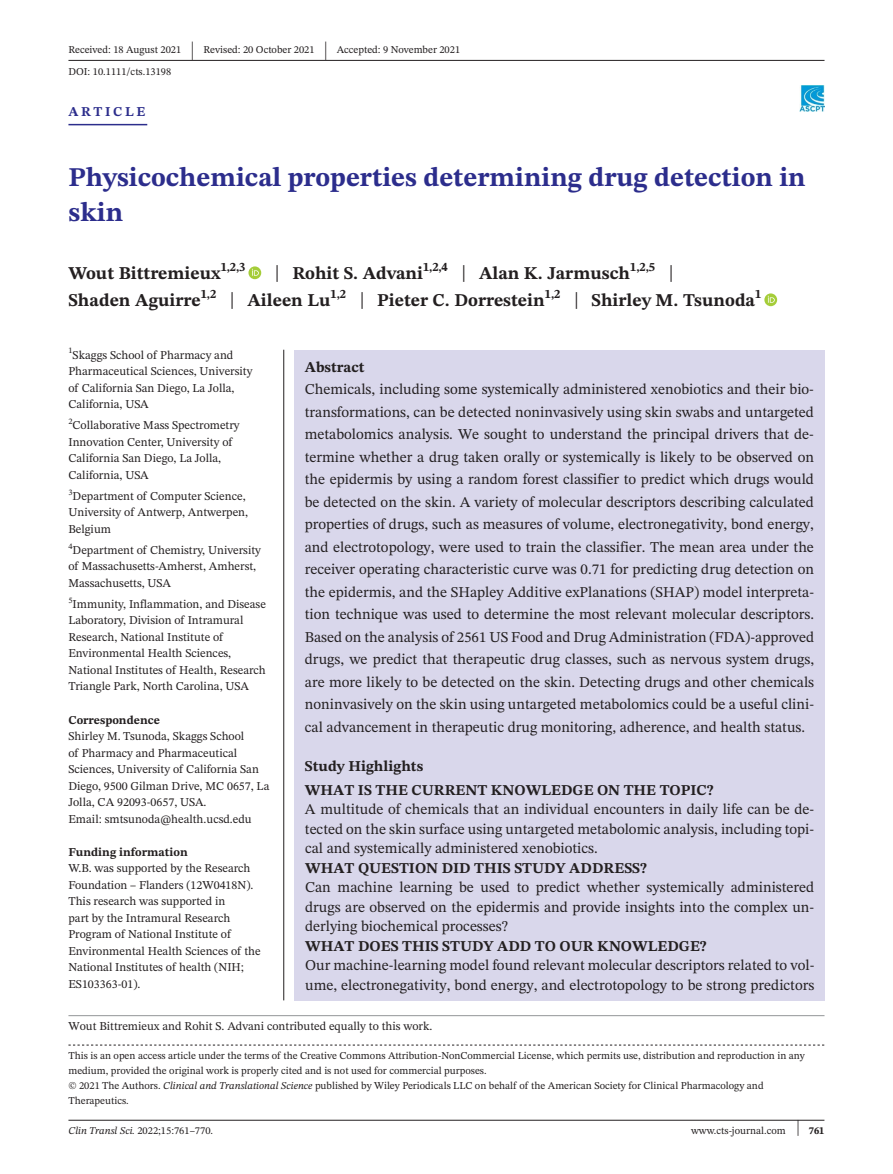
<style>
.page{position:relative;width:893px;height:1174px;background:#fff}
.page>*{position:absolute;margin:0;border:0;box-sizing:border-box;transform-origin:0 0}
.t1{font:700 27px/34.5px "STIX Two Text";color:#2c2d8c}
.t2{font:25.65px "STIX Two Text";color:#231f20;scale:.49 1}
.t3{font:700 18px/27px "STIX Two Text";color:#231f20}
.t4{font:15px/22.5px "STIX Two Text";color:#231f20;text-align:justify}
.t5{font:700 15px/24px "STIX Two Text";color:#231f20}
.t6{font:700 13.5px "STIX Two Text";letter-spacing:.2em;color:#2c2d8c}
.t7{font:12px/16.5px "STIX Two Text";color:#231f20}
.t8{font:700 12px "STIX Two Text";color:#231f20}
.t9{font:10.5px/15px "STIX Two Text";color:#231f20}
.s1{font-weight:400;font-size:23.4px}
.s2{font-style:italic}
.s3{font-size:22.2px}
.s4{font-weight:700}
</style>
<div class="page">
<hr style="left:68px;top:1119px;width:756px;height:1px;background:#231f20">
<img style="left:799px;top:85px;width:25px;height:26px">
<hr style="left:68px;top:60px;width:756px;height:1px;background:#231f20">
<hr style="left:68px;top:124px;width:79px;height:1px;background:#2c2d8c">
<svg style="left:248px;top:266px;width:13px;height:13px"></svg>
<svg style="left:252px;top:269px;width:7px;height:7px"></svg>
<svg style="left:764px;top:293px;width:13px;height:13px"></svg>
<svg style="left:768px;top:296px;width:7px;height:7px"></svg>
<svg style="left:68px;top:1044px;width:756px;height:1px"></svg>
<hr style="left:68px;top:1015px;width:756px;height:1px;background:#939598">
<div style="left:294px;top:350px;width:530px;height:650px;background:#d9d7eb"></div>
<hr style="left:283px;top:350px;width:1px;height:650px;background:#231f20">
<p class="t9" style="left:68px;top:42px;width:114px">Received: 18 August 2021</p>
<h2 class="t2" style="left:191px;top:32px;width:8px">|</h2>
<p class="t9" style="left:203px;top:42px;width:113px">Revised: 20 October 2021</p>
<h2 class="t2" style="left:324px;top:32px;width:8px">|</h2>
<p class="t9" style="left:337px;top:42px;width:125px">Accepted: 9 November 2021</p>
<p class="t9" style="left:68px;top:64px;width:104px">DOI: 10.1111/cts.13198</p>
<p class="t6" style="left:68px;top:101px;width:79px">ARTICLE</p>
<h1 class="t1" style="left:68px;top:161px;width:739px">Physicochemical properties determining drug detection in skin</h1>
<p class="t3" style="left:68px;top:260px;width:179px">Wout Bittremieux<sup>1,2,3</sup></p>
<p class="t3" style="left:68px;top:260px;width:694px;text-indent:206px"><span class="s1">|</span> Rohit S. Advani<sup>1,2,4</sup> <span class="s1">|</span> Alan K. Jarmusch<sup>1,2,5</sup> <span class="s1">|<br></span>Shaden Aguirre<sup>1,2</sup> <span class="s1">|</span> Aileen Lu<sup>1,2</sup> <span class="s1">|</span> Pieter C. Dorrestein<sup>1,2</sup> <span class="s1">|</span> Shirley M. Tsunoda<sup>1</sup></p>
<p class="t7" style="left:68px;top:346px;width:186px"><sup>1</sup>Skaggs School of Pharmacy and<br>Pharmaceutical Sciences, University of California San Diego, La Jolla,<br>California, USA</p>
<p class="t7" style="left:68px;top:417px;width:173px"><sup>2</sup>Collaborative Mass Spectrometry<br>Innovation Center, University of<br>California San Diego, La Jolla,<br>California, USA</p>
<p class="t7" style="left:68px;top:487px;width:181px"><sup>3</sup>Department of Computer Science,<br>University of Antwerp, Antwerpen,<br>Belgium</p>
<p class="t7" style="left:68px;top:541px;width:194px"><sup>4</sup>Department of Chemistry, University of Massachusetts-Amherst, Amherst,<br>Massachusetts, USA</p>
<p class="t7" style="left:68px;top:595px;width:199px"><sup>5</sup>Immunity, Inflammation, and Disease Laboratory, Division of Intramural Research, National Institute of Environmental Health Sciences, National Institutes of Health, Research Triangle Park, North Carolina, USA</p>
<p class="t8" style="left:68px;top:711px;width:93px">Correspondence</p>
<p class="t7" style="left:68px;top:727px;width:202px">Shirley M. Tsunoda, Skaggs School<br>of Pharmacy and Pharmaceutical Sciences, University of California San Diego, 9500 Gilman Drive, MC 0657, La Jolla, CA 92093-0657, USA.<br>Email: smtsunoda@health.ucsd.edu</p>
<p class="t8" style="left:68px;top:843px;width:121px">Funding information</p>
<p class="t7" style="left:68px;top:859px;width:194px">W.B. was supported by the Research<br>Foundation – Flanders (12W0418N).<br>This research was supported in<br>part by the Intramural Research<br>Program of National Institute of<br>Environmental Health Sciences of the<br>National Institutes of health (NIH;<br>ES103363-01).</p>
<p class="t5" style="left:305px;top:355px;width:61px">Abstract</p>
<p class="t4" style="left:305px;top:378px;width:511px">Chemicals, including some systemically administered xenobiotics and their bio&shy;transformations, can be detected noninvasively using skin swabs and untargeted metabolomics analysis. We sought to understand the principal drivers that de&shy;termine whether a drug taken orally or systemically is likely to be observed on the epidermis by using a random forest classifier to predict which drugs would be detected on the skin. A variety of molecular descriptors describing calculated properties of drugs, such as measures of volume, electronegativity, bond energy, and electrotopology, were used to train the classifier. The mean area under the receiver operating characteristic curve was 0.71 for predicting drug detection on the epidermis, and the SHapley Additive exPlanations (SHAP) model interpreta&shy;tion technique was used to determine the most relevant molecular descriptors.<br>Based on the analysis of 2561 US Food and Drug Administration (FDA)-approved drugs, we predict that therapeutic drug classes, such as nervous system drugs, are more likely to be detected on the skin. Detecting drugs and other chemicals noninvasively on the skin using untargeted metabolomics could be a useful clini&shy;cal advancement in therapeutic drug monitoring, adherence, and health status.</p>
<p class="t5" style="left:305px;top:754px;width:410px">Study Highlights<br>WHAT IS THE CURRENT KNOWLEDGE ON THE TOPIC?</p>
<p class="t4" style="left:305px;top:799px;width:511px;line-height:19.5px">A multitude of chemicals that an individual encounters in daily life can be de&shy;tected on the skin surface using untargeted metabolomic analysis, including topi&shy;cal and systemically administered xenobiotics.</p>
<p class="t5" style="left:305px;top:856px;width:344px">WHAT QUESTION DID THIS STUDY ADDRESS?</p>
<p class="t4" style="left:305px;top:877px;width:511px;line-height:19.5px">Can machine learning be used to predict whether systemically administered drugs are observed on the epidermis and provide insights into the complex un&shy;derlying biochemical processes?</p>
<p class="t5" style="left:305px;top:934px;width:403px">WHAT DOES THIS STUDY ADD TO OUR KNOWLEDGE?</p>
<p class="t4" style="left:305px;top:955px;width:511px;line-height:19.5px">Our machine-learning model found relevant molecular descriptors related to vol&shy;ume, electronegativity, bond energy, and electrotopology to be strong predictors</p>
<p class="t7" style="left:68px;top:1017px;width:366px">Wout Bittremieux and Rohit S. Advani contributed equally to this work.</p>
<p class="t9" style="left:68px;top:1048px;width:738px">This is an open access article under the terms of the Creative Commons Attribution-NonCommercial License, which permits use, distribution and reproduction in any medium, provided the original work is properly cited and is not used for commercial purposes.<br>© 2021 The Authors. <span class="s2">Clinical and Translational Science</span> published by Wiley Periodicals LLC on behalf of the American Society for Clinical Pharmacology and Therapeutics.</p>
<p class="t9" style="left:68px;top:1123px;width:146px"><span class="s2">Clin Transl Sci.</span> 2022;15:761–770.</p>
<p class="t9" style="left:691px;top:1123px;width:135px">www.cts-journal.com <span class="s3">|</span> <span class="s4">761</span></p>
</div>
